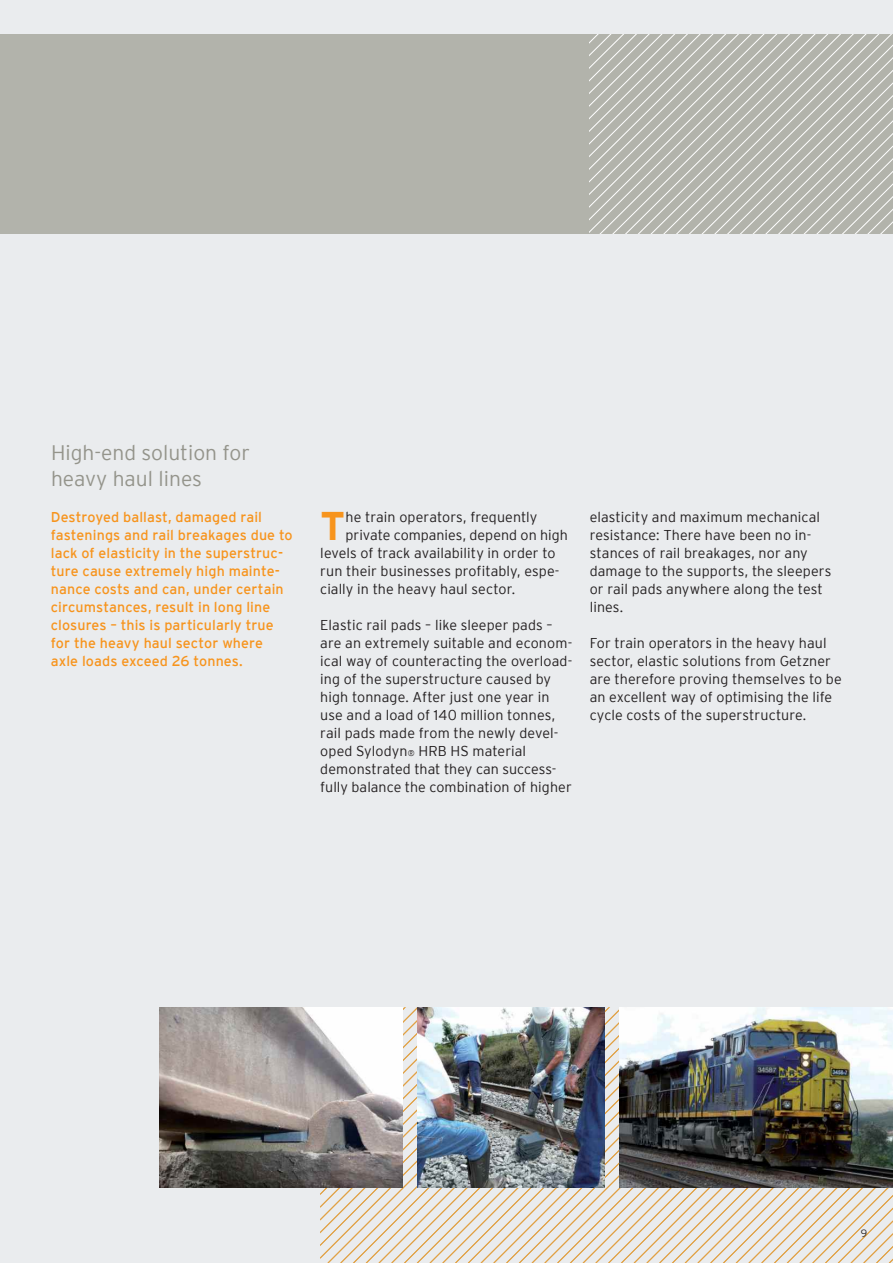
<style>
.page{position:relative;width:893px;height:1263px;background:#eaecee}
.page>*{position:absolute;margin:0;border:0;box-sizing:border-box;transform-origin:0 0}
.t1{font:700 39.9px "Interstate";color:#f7941d}
.t2{font:300 21px/25.5px "Interstate";color:#94948b}
.t3{font:300 14.25px/18px "Interstate";letter-spacing:.005em;color:#231f20}
.t4{font:14.25px/18px "Interstate";letter-spacing:.005em;color:#f7941d}
.t5{font:300 10.5px "Interstate";color:#231f20}
.s1{font-size:8.25px}
</style>
<div class="page">
<div style="left:0;top:34px;width:893px;height:200px;background:#b2b3ab"></div>
<svg style="left:406px;top:1008px;width:13px;height:255px"></svg>
<svg style="left:597px;top:1008px;width:13px;height:255px"></svg>
<svg style="left:610px;top:1008px;width:13px;height:255px"></svg>
<svg style="left:685px;top:1188px;width:208px;height:75px"></svg>
<img style="left:620px;top:1008px;width:273px;height:180px">
<img style="left:160px;top:1008px;width:242px;height:180px">
<img style="left:418px;top:1008px;width:186px;height:180px">
<svg style="left:590px;top:34px;width:303px;height:200px"></svg>
<h2 class="t2" style="left:51px;top:440px;width:201px">High-end solution for heavy haul lines</h2>
<p class="t4" style="left:51px;top:508px;width:243px">Destroyed ballast, damaged rail fastenings and rail breakages due to lack of elasticity in the superstruc&shy;ture cause extremely high mainte&shy;nance costs and can, under certain circumstances, result in long line closures – this is particularly true for the heavy haul sector where axle loads exceed 26 tonnes.</p>
<h1 class="t1" style="left:320px;top:511px;width:27px">T</h1>
<p class="t3" style="left:346px;top:508px;width:193px">he train operators, frequently</p>
<p class="t3" style="left:346px;top:526px;width:224px">private companies, depend on high</p>
<p class="t3" style="left:320px;top:544px;width:237px">levels of track availability in order to</p>
<p class="t3" style="left:320px;top:562px;width:241px">run their businesses profitably, espe-</p>
<p class="t3" style="left:320px;top:580px;width:196px">cially in the heavy haul sector.</p>
<p class="t3" style="left:320px;top:616px;width:254px">Elastic rail pads – like sleeper pads – are an extremely suitable and econom&shy;ical way of counteracting the overload&shy;ing of the superstructure caused by high tonnage. After just one year in use and a load of 140 million tonnes, rail pads made from the newly devel&shy;oped Sylodyn<span class="s1">®</span> HRB HS material demonstrated that they can success&shy;fully balance the combination of higher</p>
<p class="t3" style="left:590px;top:508px;width:243px">elasticity and maximum mechanical resistance: There have been no in&shy;stances of rail breakages, nor any damage to the supports, the sleepers or rail pads anywhere along the test lines.</p>
<p class="t3" style="left:590px;top:634px;width:254px">For train operators in the heavy haul sector, elastic solutions from Getzner are therefore proving themselves to be an excellent way of optimising the life cycle costs of the superstructure.</p>
<p class="t5" style="left:861px;top:1228px;width:8px">9</p>
</div>
